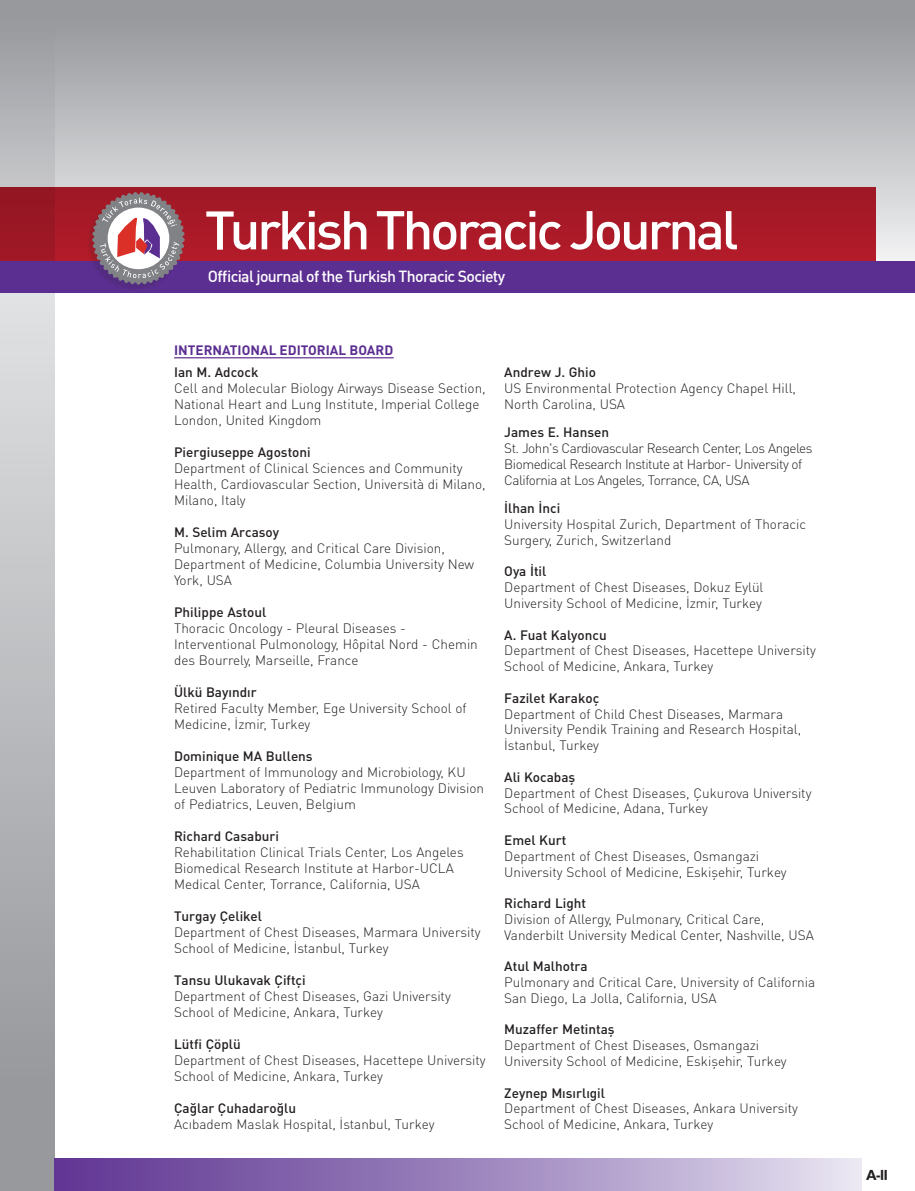
<style>
.page{position:relative;width:915px;height:1191px;background:#fff}
.page>*{position:absolute;margin:0;border:0;box-sizing:border-box;transform-origin:0 0}
.t1{font:500 15.9px "DIN";letter-spacing:-.04em;color:#fff}
.t2{font:500 15px "Proxima Sans";color:#231f20}
.t3{font:300 13.5px/16px "DIN Pro";color:#231f20}
.t4{font:500 13.5px "DIN Pro";color:#231f20}
.t5{font:300 13.5px/15.8px "DIN Pro";letter-spacing:-.035em;color:#231f20}
.t6{font:700 13.5px "DIN Pro";color:#5b2e91}
</style>
<div class="page">
<div style="left:0;top:0;width:914px;height:367px;background:linear-gradient(to bottom,#95969a,#fff)"></div>
<svg style="left:0;top:0;width:54px;height:1191px;background:#b5b6b9"></svg>
<div style="left:54px;top:1158px;width:807px;height:33px;background:linear-gradient(to right,#5a2f8f,#e2deee)"></div>
<hr style="left:174px;top:357px;width:219px;height:1px;background:#5b2e91">
<svg style="left:0;top:187px;width:875px;height:74px;background:#a61926"></svg>
<div style="left:0;top:261px;width:914px;height:32px;background:#5b2e91"></div>
<svg style="left:377px;top:211px;width:183px;height:39px"></svg>
<svg style="left:570px;top:211px;width:166px;height:39px"></svg>
<svg style="left:206px;top:211px;width:160px;height:39px"></svg>
<div style="left:86px;top:195px;width:97px;height:96px;background:#231f20;opacity:.13"></div>
<svg style="left:92px;top:192px;width:93px;height:93px"></svg>
<p class="t1" style="left:208px;top:266px;width:298px">Official journal of the Turkish Thoracic Society</p>
<p class="t6" style="left:174px;top:340px;width:220px">INTERNATIONAL EDITORIAL BOARD</p>
<p class="t4" style="left:174px;top:363px;width:86px">Ian M. Adcock</p>
<p class="t3" style="left:174px;top:379px;width:313px">Cell and Molecular Biology Airways Disease Section,<br>National Heart and Lung Institute, Imperial College<br>London, United Kingdom</p>
<p class="t4" style="left:174px;top:443px;width:138px">Piergiuseppe Agostoni</p>
<p class="t3" style="left:174px;top:459px;width:313px">Department of Clinical Sciences and Community<br>Health, Cardiovascular Section, Università di Milano,<br>Milano, Italy</p>
<p class="t4" style="left:174px;top:523px;width:107px">M. Selim Arcasoy</p>
<p class="t3" style="left:174px;top:539px;width:301px">Pulmonary, Allergy, and Critical Care Division,<br>Department of Medicine, Columbia University New<br>York, USA</p>
<p class="t4" style="left:174px;top:603px;width:94px">Philippe Astoul</p>
<p class="t3" style="left:174px;top:619px;width:305px">Thoracic Oncology - Pleural Diseases -<br>Interventional Pulmonology, Hôpital Nord - Chemin des Bourrely, Marseille, France</p>
<p class="t4" style="left:174px;top:683px;width:84px">Ülkü Bayındır</p>
<p class="t3" style="left:174px;top:699px;width:294px">Retired Faculty Member, Ege University School of<br>Medicine, İzmir, Turkey</p>
<p class="t4" style="left:174px;top:747px;width:140px">Dominique MA Bullens</p>
<p class="t3" style="left:174px;top:763px;width:311px">Department of Immunology and Microbiology, KU<br>Leuven Laboratory of Pediatric Immunology Division of Pediatrics, Leuven, Belgium</p>
<p class="t4" style="left:174px;top:827px;width:106px">Richard Casaburi</p>
<p class="t3" style="left:174px;top:843px;width:291px">Rehabilitation Clinical Trials Center, Los Angeles<br>Biomedical Research Institute at Harbor-UCLA<br>Medical Center, Torrance, California, USA</p>
<p class="t4" style="left:174px;top:907px;width:89px">Turgay Çelikel</p>
<p class="t3" style="left:174px;top:923px;width:308px">Department of Chest Diseases, Marmara University<br>School of Medicine, İstanbul, Turkey</p>
<p class="t4" style="left:174px;top:971px;width:133px">Tansu Ulukavak Çiftçi</p>
<p class="t3" style="left:174px;top:987px;width:278px">Department of Chest Diseases, Gazi University<br>School of Medicine, Ankara, Turkey</p>
<p class="t4" style="left:174px;top:1035px;width:68px">Lütfi Çöplü</p>
<p class="t3" style="left:174px;top:1051px;width:313px">Department of Chest Diseases, Hacettepe University<br>School of Medicine, Ankara, Turkey</p>
<p class="t4" style="left:174px;top:1099px;width:123px">Çağlar Çuhadaroğlu</p>
<p class="t3" style="left:174px;top:1115px;width:262px">Acıbadem Maslak Hospital, İstanbul, Turkey</p>
<p class="t4" style="left:504px;top:363px;width:93px">Andrew J. Ghio</p>
<p class="t3" style="left:504px;top:379px;width:293px">US Environmental Protection Agency Chapel Hill,<br>North Carolina, USA</p>
<p class="t4" style="left:504px;top:423px;width:106px">James E. Hansen</p>
<p class="t5" style="left:504px;top:439px;width:309px">St. John's Cardiovascular Research Center, Los Angeles<br>Biomedical Research Institute at Harbor- University of<br>California at Los Angeles, Torrance, CA, USA</p>
<p class="t4" style="left:504px;top:499px;width:57px">İlhan İnci</p>
<p class="t3" style="left:504px;top:515px;width:303px">University Hospital Zurich, Department of Thoracic<br>Surgery, Zurich, Switzerland</p>
<p class="t4" style="left:504px;top:562px;width:44px">Oya İtil</p>
<p class="t3" style="left:504px;top:579px;width:261px">Department of Chest Diseases, Dokuz Eylül<br>University School of Medicine, İzmir, Turkey</p>
<p class="t4" style="left:504px;top:625px;width:104px">A. Fuat Kalyoncu</p>
<p class="t3" style="left:504px;top:642px;width:313px">Department of Chest Diseases, Hacettepe University<br>School of Medicine, Ankara, Turkey</p>
<p class="t4" style="left:504px;top:688px;width:96px">Fazilet Karakoç</p>
<p class="t3" style="left:504px;top:705px;width:298px">Department of Child Chest Diseases, Marmara<br>University Pendik Training and Research Hospital,<br>İstanbul, Turkey</p>
<p class="t4" style="left:504px;top:767px;width:72px">Ali Kocabaş</p>
<p class="t3" style="left:504px;top:784px;width:308px">Department of Chest Diseases, Çukurova University<br>School of Medicine, Adana, Turkey</p>
<p class="t4" style="left:504px;top:831px;width:64px">Emel Kurt</p>
<p class="t3" style="left:504px;top:847px;width:284px">Department of Chest Diseases, Osmangazi<br>University School of Medicine, Eskişehir, Turkey</p>
<p class="t4" style="left:504px;top:894px;width:83px">Richard Light</p>
<p class="t3" style="left:504px;top:910px;width:311px">Division of Allergy, Pulmonary, Critical Care,<br>Vanderbilt University Medical Center, Nashville, USA</p>
<p class="t4" style="left:504px;top:957px;width:85px">Atul Malhotra</p>
<p class="t3" style="left:504px;top:973px;width:312px">Pulmonary and Critical Care, University of California<br>San Diego, La Jolla, California, USA</p>
<p class="t4" style="left:504px;top:1020px;width:112px">Muzaffer Metintaş</p>
<p class="t3" style="left:504px;top:1037px;width:284px">Department of Chest Diseases, Osmangazi<br>University School of Medicine, Eskişehir, Turkey</p>
<p class="t4" style="left:504px;top:1083px;width:102px">Zeynep Mısırlıgil</p>
<p class="t3" style="left:504px;top:1100px;width:295px">Department of Chest Diseases, Ankara University<br>School of Medicine, Ankara, Turkey</p>
<p class="t2" style="left:865px;top:1166px;width:23px">A-II</p>
</div>
